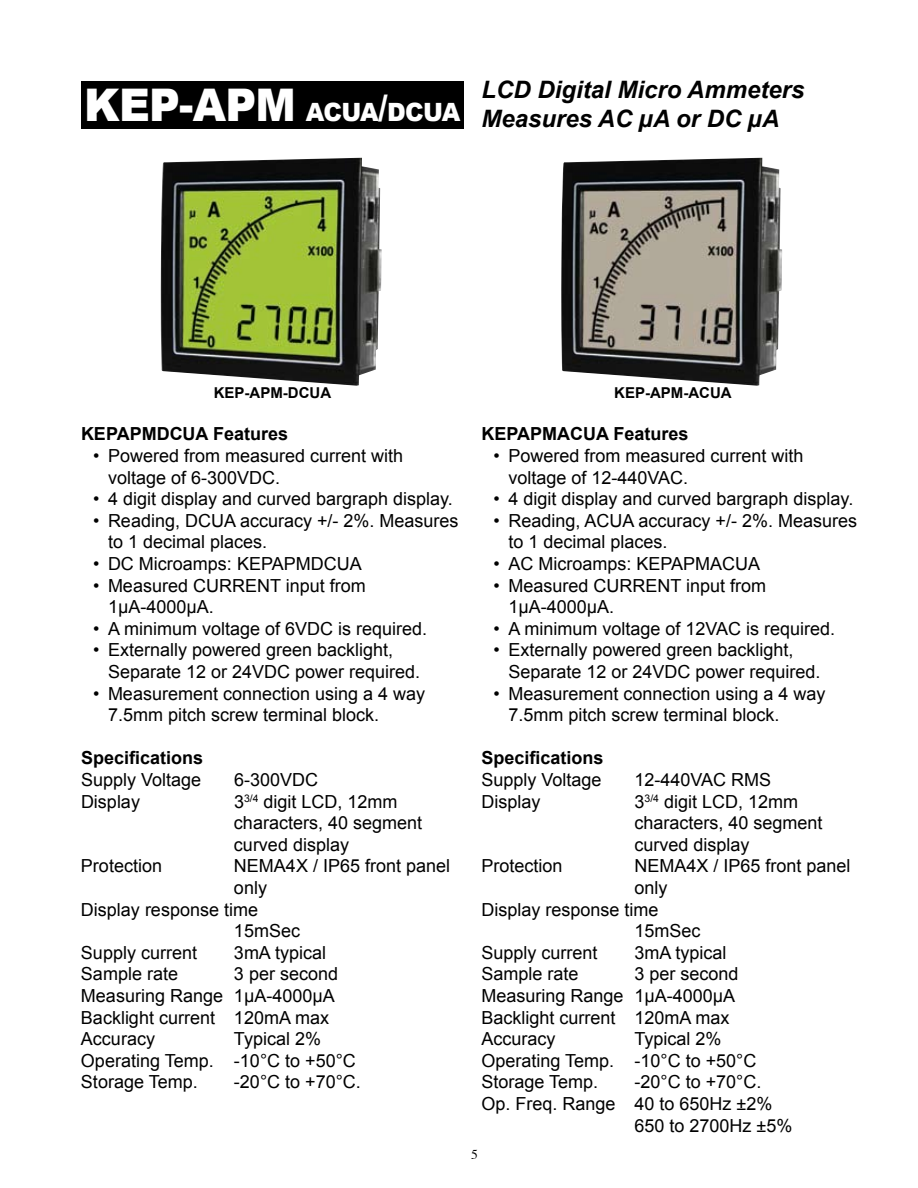
<style>
.page{position:relative;width:918px;height:1188px;background:#fff}
.page>*{position:absolute;margin:0;border:0;box-sizing:border-box;transform-origin:0 0}
.t1{font:italic 700 24px/28.8px "Arial";color:#000}
.t2{font:18px/21.6px "Arial";color:#000}
.t3{font:700 18px "Arial";color:#000}
.t4{font:700 15px "Arial";color:#000}
.t5{font:13.5px "Times";color:#000}
</style>
<div class="page">
<div style="left:81px;top:81px;width:383px;height:47px;background:#000"></div>
<img style="left:561px;top:157px;width:222px;height:229px">
<img style="left:160px;top:157px;width:222px;height:229px">
<h1 class="t1" style="left:84px;top:77px;width:722px;text-indent:397px">LCD Digital Micro Ammeters<br><sup>KEP-APM</sup> <sup>ACUA</sup><sup>/</sup><sup>DCUA</sup> Measures AC µA or DC µA</h1>
<p class="t4" style="left:214px;top:383px;width:119px">KEP-APM-DCUA</p>
<p class="t4" style="left:614px;top:383px;width:119px">KEP-APM-ACUA</p>
<p class="t3" style="left:81px;top:422px;width:209px">KEPAPMDCUA Features</p>
<p class="t2" style="left:108px;top:445px;width:297px;text-indent:-15px">• Powered from measured current with voltage of 6-300VDC.</p>
<p class="t2" style="left:93px;top:488px;width:361px">• 4 digit display and curved bargraph display.</p>
<p class="t2" style="left:108px;top:510px;width:352px;text-indent:-15px">• Reading, DCUA accuracy +/- 2%. Measures to 1 decimal places.</p>
<p class="t2" style="left:93px;top:553px;width:270px">• DC Microamps: KEPAPMDCUA</p>
<p class="t2" style="left:108px;top:575px;width:259px;text-indent:-15px">• Measured CURRENT input from<br>1µA-4000µA.</p>
<p class="t2" style="left:93px;top:618px;width:336px">• A minimum voltage of 6VDC is required.</p>
<p class="t2" style="left:108px;top:640px;width:314px;text-indent:-15px">• Externally powered green backlight,<br>Separate 12 or 24VDC power required.</p>
<p class="t2" style="left:108px;top:683px;width:319px;text-indent:-15px">• Measurement connection using a 4 way<br>7.5mm pitch screw terminal block.</p>
<p class="t3" style="left:81px;top:746px;width:124px">Specifications</p>
<p class="t2" style="left:81px;top:769px;width:122px">Supply Voltage</p>
<p class="t2" style="left:234px;top:769px;width:86px">6-300VDC</p>
<p class="t2" style="left:81px;top:791px;width:61px">Display</p>
<p class="t2" style="left:234px;top:791px;width:190px">3<sup>3/4</sup> digit LCD, 12mm characters, 40 segment curved display</p>
<p class="t2" style="left:81px;top:856px;width:83px">Protection</p>
<p class="t2" style="left:234px;top:856px;width:218px">NEMA4X / IP65 front panel</p>
<p class="t2" style="left:234px;top:877px;width:35px">only</p>
<p class="t2" style="left:81px;top:899px;width:179px">Display response time</p>
<p class="t2" style="left:234px;top:920px;width:68px">15mSec</p>
<p class="t2" style="left:81px;top:942px;width:118px">Supply current</p>
<p class="t2" style="left:234px;top:942px;width:94px">3mA typical</p>
<p class="t2" style="left:81px;top:964px;width:99px">Sample rate</p>
<p class="t3" style="left:481px;top:422px;width:209px">KEPAPMACUA Features</p>
<p class="t2" style="left:508px;top:445px;width:297px;text-indent:-15px">• Powered from measured current with voltage of 12-440VAC.</p>
<p class="t2" style="left:493px;top:488px;width:361px">• 4 digit display and curved bargraph display.</p>
<p class="t2" style="left:508px;top:510px;width:350px;text-indent:-15px">• Reading, ACUA accuracy +/- 2%. Measures to 1 decimal places.</p>
<p class="t2" style="left:493px;top:553px;width:268px">• AC Microamps: KEPAPMACUA</p>
<p class="t2" style="left:508px;top:575px;width:259px;text-indent:-15px">• Measured CURRENT input from<br>1µA-4000µA.</p>
<p class="t2" style="left:493px;top:618px;width:343px">• A minimum voltage of 12VAC is required.</p>
<p class="t2" style="left:508px;top:640px;width:314px;text-indent:-15px">• Externally powered green backlight,<br>Separate 12 or 24VDC power required.</p>
<p class="t2" style="left:508px;top:683px;width:319px;text-indent:-15px">• Measurement connection using a 4 way<br>7.5mm pitch screw terminal block.</p>
<p class="t3" style="left:481px;top:746px;width:124px">Specifications</p>
<p class="t2" style="left:481px;top:769px;width:122px">Supply Voltage</p>
<p class="t2" style="left:634px;top:769px;width:138px">12-440VAC RMS</p>
<p class="t2" style="left:481px;top:791px;width:61px">Display</p>
<p class="t2" style="left:634px;top:791px;width:190px">3<sup>3/4</sup> digit LCD, 12mm characters, 40 segment curved display</p>
<p class="t2" style="left:481px;top:856px;width:83px">Protection</p>
<p class="t2" style="left:634px;top:856px;width:218px">NEMA4X / IP65 front panel</p>
<p class="t2" style="left:634px;top:877px;width:35px">only</p>
<p class="t2" style="left:481px;top:899px;width:179px">Display response time</p>
<p class="t2" style="left:634px;top:920px;width:68px">15mSec</p>
<p class="t2" style="left:481px;top:942px;width:118px">Supply current</p>
<p class="t2" style="left:634px;top:942px;width:94px">3mA typical</p>
<p class="t2" style="left:481px;top:964px;width:99px">Sample rate</p>
<p class="t2" style="left:81px;top:964px;width:259px;text-indent:153px">3 per second<br>Measuring Range 1µA-4000µA<br>Backlight current 120mA max<br>Accuracy</p>
<p class="t2" style="left:481px;top:964px;width:259px;text-indent:153px">3 per second<br>Measuring Range 1µA-4000µA<br>Backlight current 120mA max<br>Accuracy</p>
<p class="t2" style="left:81px;top:1028px;width:276px;text-indent:153px">Typical 2%<br>Operating Temp. -10°C to +50°C<br>Storage Temp.</p>
<p class="t2" style="left:481px;top:1028px;width:276px;text-indent:153px">Typical 2%<br>Operating Temp. -10°C to +50°C<br>Storage Temp.</p>
<p class="t2" style="left:234px;top:1072px;width:128px">-20°C to +70°C.</p>
<p class="t2" style="left:634px;top:1072px;width:128px">-20°C to +70°C.</p>
<p class="t2" style="left:481px;top:1093px;width:292px">Op. Freq. Range 40 to 650Hz ±2%</p>
<p class="t2" style="left:634px;top:1115px;width:159px">650 to 2700Hz ±5%</p>
<p class="t5" style="left:471px;top:1142px;width:8px">5</p>
</div>
